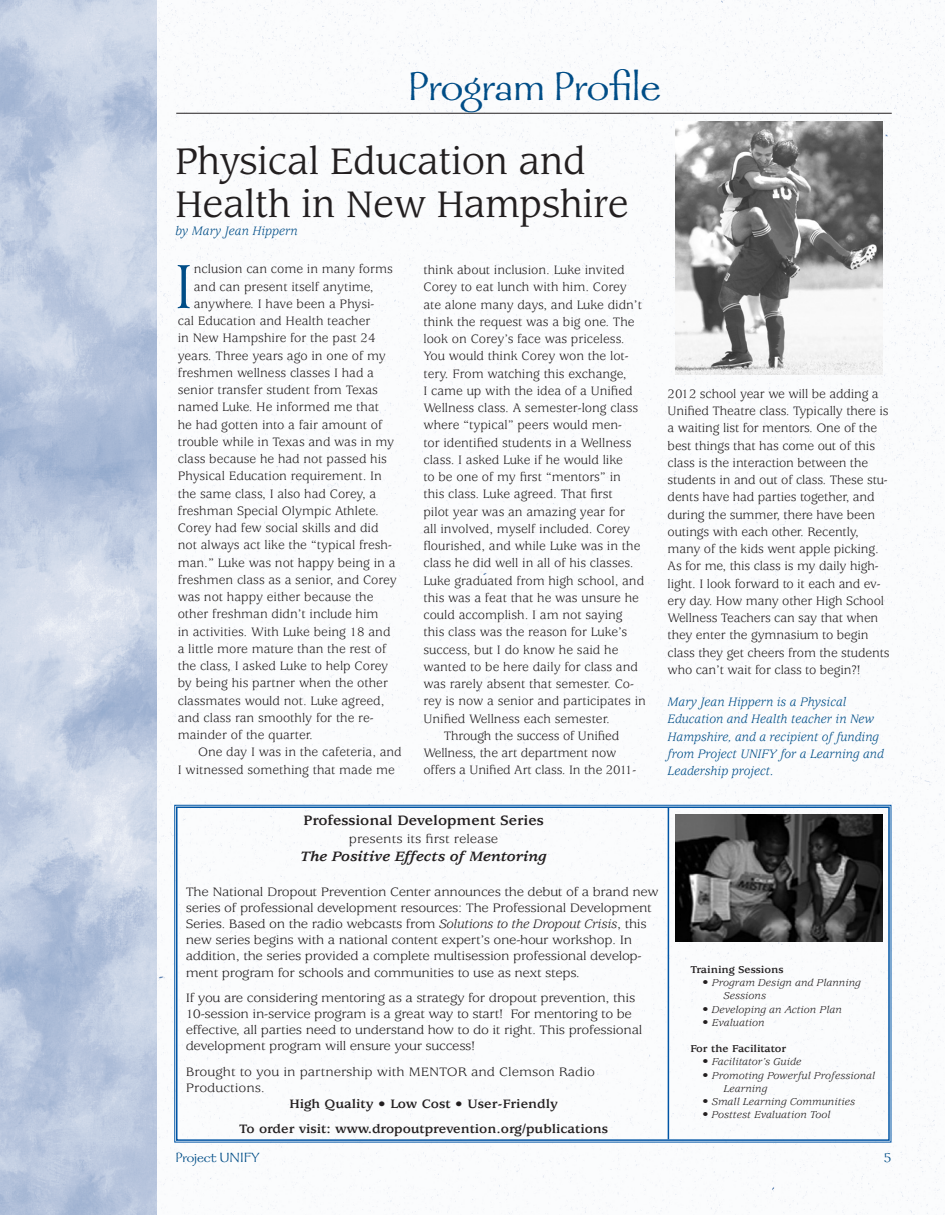
<style>
.page{position:relative;width:945px;height:1215px;background:#fff}
.page>*{position:absolute;margin:0;border:0;box-sizing:border-box;transform-origin:0 0}
.BodyText_1stp_DropCa{font:68.55px "Usherwood";color:#004d87}
.Topic_Head{font:45px "Galahad";letter-spacing:-.01em;color:#004d87}
.Headline{font:36px/43.2px "Leawood";color:#231f20}
.t1{font:700 15px "Usherwood";color:#231f20;scale:1.09 1}
.t2{font:italic 700 15px "Usherwood";color:#231f20;scale:1.09 1}
.t3{font:15px "Galahad";color:#004d87}
.Body_Text{font:13.5px/17.2px "Usherwood";letter-spacing:-.01em;color:#231f20}
.BodyText_1stp_DropCa-2{font:13.5px "Usherwood";color:#231f20}
.Body_Text-2{font:13.5px/16.2px "Usherwood";letter-spacing:-.01em;color:#231f20;scale:1.09 1}
.Body_Text_1stp{font:italic 13.5px/17.2px "Usherwood";color:#004d87}
.t4{font:700 13.5px "Usherwood";color:#231f20;scale:1.09 1}
.ByLine{font:italic 13.5px "Usherwood";color:#004d87}
.t5{font:italic 10.95px/13.2px "Usherwood";color:#231f20;scale:1.09 1}
.t6{font:700 10.95px "Usherwood";color:#231f20;scale:1.09 1}
.s1{font-style:italic}
.s2{font-style:normal}
</style>
<div class="page">
<img style="left:157px;top:0;width:788px;height:1214px">
<img style="left:0;top:0;width:157px;height:1215px">
<hr style="left:176px;top:113px;width:716px;height:1px;background:#231f20">
<img style="left:675px;top:122px;width:208px;height:252px">
<svg style="left:174px;top:805px;width:718px;height:338px"></svg>
<div style="left:176px;top:807px;width:714px;height:334px;border:2px solid #0155a5"></div>
<img style="left:676px;top:815px;width:207px;height:126px">
<hr style="left:668px;top:807px;width:1px;height:332px;background:#0155a5">
<p class="Topic_Head" style="left:407px;top:64px;width:255px">Program Profile</p>
<p class="Headline" style="left:176px;top:140px;width:455px">Physical Education and<br>Health in New Hampshire</p>
<p class="ByLine" style="left:176px;top:223px;width:124px">by Mary Jean Hippern</p>
<p class="BodyText_1stp_DropCa" style="left:174px;top:249px;width:22px">I</p>
<p class="BodyText_1stp_DropCa-2" style="left:194px;top:262px;width:201px">nclusion can come in many forms</p>
<p class="BodyText_1stp_DropCa-2" style="left:194px;top:279px;width:181px">and can present itself anytime,</p>
<p class="BodyText_1stp_DropCa-2" style="left:194px;top:296px;width:182px">anywhere. I have been a Physi-</p>
<p class="BodyText_1stp_DropCa-2" style="left:178px;top:314px;width:194px">cal Education and Health teacher</p>
<p class="BodyText_1stp_DropCa-2" style="left:178px;top:331px;width:199px">in New Hampshire for the past 24</p>
<p class="BodyText_1stp_DropCa-2" style="left:178px;top:348px;width:210px">years. Three years ago in one of my</p>
<p class="BodyText_1stp_DropCa-2" style="left:178px;top:365px;width:198px">freshmen wellness classes I had a</p>
<p class="BodyText_1stp_DropCa-2" style="left:178px;top:383px;width:202px">senior transfer student from Texas</p>
<p class="BodyText_1stp_DropCa-2" style="left:178px;top:400px;width:203px">named Luke. He informed me that</p>
<p class="BodyText_1stp_DropCa-2" style="left:178px;top:417px;width:206px">he had gotten into a fair amount of</p>
<p class="BodyText_1stp_DropCa-2" style="left:178px;top:434px;width:218px">trouble while in Texas and was in my</p>
<p class="BodyText_1stp_DropCa-2" style="left:178px;top:452px;width:211px">class because he had not passed his</p>
<p class="BodyText_1stp_DropCa-2" style="left:178px;top:469px;width:206px">Physical Education requirement. In</p>
<p class="BodyText_1stp_DropCa-2" style="left:178px;top:486px;width:200px">the same class, I also had Corey, a</p>
<p class="BodyText_1stp_DropCa-2" style="left:178px;top:503px;width:203px">freshman Special Olympic Athlete.</p>
<p class="BodyText_1stp_DropCa-2" style="left:178px;top:521px;width:202px">Corey had few social skills and did</p>
<p class="BodyText_1stp_DropCa-2" style="left:178px;top:538px;width:216px">not always act like the “typical fresh-</p>
<p class="BodyText_1stp_DropCa-2" style="left:178px;top:555px;width:219px">man.” Luke was not happy being in a</p>
<p class="BodyText_1stp_DropCa-2" style="left:178px;top:572px;width:221px">freshmen class as a senior, and Corey</p>
<p class="BodyText_1stp_DropCa-2" style="left:178px;top:590px;width:197px">was not happy either because the</p>
<p class="BodyText_1stp_DropCa-2" style="left:178px;top:607px;width:202px">other freshman didn’t include him</p>
<p class="BodyText_1stp_DropCa-2" style="left:178px;top:624px;width:214px">in activities. With Luke being 18 and</p>
<p class="BodyText_1stp_DropCa-2" style="left:178px;top:641px;width:210px">a little more mature than the rest of</p>
<p class="BodyText_1stp_DropCa-2" style="left:178px;top:659px;width:212px">the class, I asked Luke to help Corey</p>
<p class="BodyText_1stp_DropCa-2" style="left:178px;top:676px;width:212px">by being his partner when the other</p>
<p class="BodyText_1stp_DropCa-2" style="left:178px;top:693px;width:208px">classmates would not. Luke agreed,</p>
<p class="BodyText_1stp_DropCa-2" style="left:178px;top:710px;width:197px">and class ran smoothly for the re-</p>
<p class="BodyText_1stp_DropCa-2" style="left:178px;top:728px;width:137px">mainder of the quarter.</p>
<p class="Body_Text" style="left:178px;top:744px;width:226px;text-indent:20px">One day I was in the cafeteria, and<br>I witnessed something that made me</p>
<p class="Body_Text" style="left:423px;top:262px;width:224px">think about inclusion. Luke invited Corey to eat lunch with him. Corey ate alone many days, and Luke didn’t think the request was a big one. The look on Corey’s face was priceless.<br>You would think Corey won the lot&shy;tery. From watching this exchange,<br>I came up with the idea of a Unified Wellness class. A semester-long class where “typical” peers would men-<br>tor identified students in a Wellness class. I asked Luke if he would like<br>to be one of my first “mentors” in<br>this class. Luke agreed. That first<br>pilot year was an amazing year for<br>all involved, myself included. Corey flourished, and while Luke was in the class he did well in all of his classes.<br>Luke graduated from high school, and this was a feat that he was unsure he could accomplish. I am not saying this class was the reason for Luke’s success, but I do know he said he wanted to be here daily for class and was rarely absent that semester. Co&shy;rey is now a senior and participates in Unified Wellness each semester.</p>
<p class="Body_Text" style="left:423px;top:727px;width:214px;text-indent:20px">Through the success of Unified<br>Wellness, the art department now offers a Unified Art class. In the 2011-</p>
<p class="Body_Text" style="left:668px;top:386px;width:223px">2012 school year we will be adding a Unified Theatre class. Typically there is a waiting list for mentors. One of the best things that has come out of this class is the interaction between the students in and out of class. These stu&shy;dents have had parties together, and during the summer, there have been outings with each other. Recently, many of the kids went apple picking.<br>As for me, this class is my daily high&shy;light. I look forward to it each and ev&shy;ery day. How many other High School Wellness Teachers can say that when they enter the gymnasium to begin class they get cheers from the students who can’t wait for class to begin?!</p>
<p class="Body_Text_1stp" style="left:668px;top:694px;width:218px">Mary Jean Hippern is a Physical<br>Education and Health teacher in New<br>Hampshire, and a recipient of funding from Project UNIFY for a Learning and<br>Leadership project.</p>
<p class="t1" style="left:303px;top:812px;width:222px">Professional Development Series</p>
<p class="Body_Text-2" style="left:349px;top:832px;width:139px">presents its first release</p>
<p class="t2" style="left:301px;top:849px;width:227px">The Positive Effects of Mentoring</p>
<p class="Body_Text-2" style="left:186px;top:884px;width:435px">The National Dropout Prevention Center announces the debut of a brand new series of professional development resources: The Professional Development Series. Based on the radio webcasts from <span class="s1">Solutions to the Dropout Crisis</span>, this new series begins with a national content expert’s one-hour workshop. In addition, the series provided a complete multisession professional develop&shy;ment program for schools and communities to use as next steps.</p>
<p class="Body_Text-2" style="left:186px;top:990px;width:420px">If you are considering mentoring as a strategy for dropout prevention, this 10-session in-service program is a great way to start! For mentoring to be effective, all parties need to understand how to do it right. This professional development program will ensure your success!</p>
<p class="Body_Text-2" style="left:186px;top:1064px;width:377px">Brought to you in partnership with MENTOR and Clemson Radio<br>Productions.</p>
<p class="t4" style="left:289px;top:1096px;width:248px">High Quality • Low Cost • User-Friendly</p>
<p class="t4" style="left:239px;top:1121px;width:340px">To order visit: www.dropoutprevention.org/publications</p>
<p class="t6" style="left:691px;top:964px;width:87px">Training Sessions</p>
<p class="t5" style="left:724px;top:977px;width:128px;text-indent:-21px"><span class="s2">•</span> Program Design and Planning<br>Sessions</p>
<p class="t5" style="left:703px;top:1003px;width:129px"><span class="s2">•</span> Developing an Action Plan</p>
<p class="t5" style="left:703px;top:1016px;width:59px"><span class="s2">•</span> Evaluation</p>
<p class="t6" style="left:691px;top:1043px;width:89px">For the Facilitator</p>
<p class="t5" style="left:703px;top:1056px;width:92px"><span class="s2">•</span> Facilitator’s Guide</p>
<p class="t5" style="left:703px;top:1069px;width:160px"><span class="s2">•</span> Promoting Powerful Professional</p>
<p class="t5" style="left:724px;top:1082px;width:42px">Learning</p>
<p class="t5" style="left:703px;top:1095px;width:142px"><span class="s2">•</span> Small Learning Communities</p>
<p class="t5" style="left:703px;top:1109px;width:119px"><span class="s2">•</span> Posttest Evaluation Tool</p>
<p class="t3" style="left:176px;top:1150px;width:85px">Project UNIFY</p>
<p class="t3" style="left:884px;top:1150px;width:8px">5</p>
</div>
